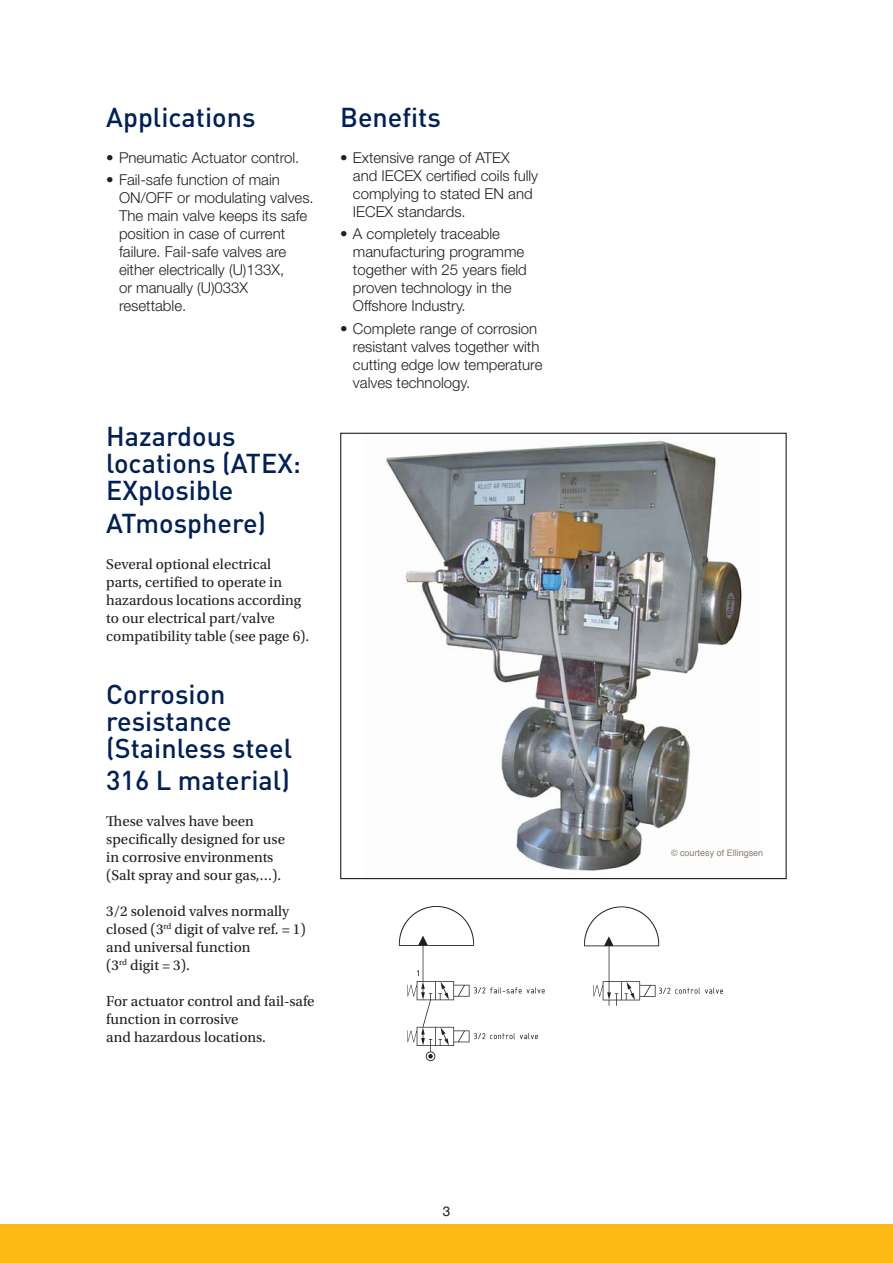
<style>
.page{position:relative;width:893px;height:1263px;background:#fff}
.page>*{position:absolute;margin:0;border:0;box-sizing:border-box;transform-origin:0 0}
.t1{font:500 27px/27px "DINOT";color:#002057}
.t2{font:300 15px/18px "Helvetica Neue LT Std";color:#231f20}
.t3{font:15px/18px "Utopia Std";color:#231f20}
.t4{font:13.5px "Helvetica";color:#231f20}
.t5{font:9px "Helvetica";color:#887d6e}
</style>
<div class="page">
<div style="left:0;top:1225px;width:893px;height:38px;background:#fdb813"></div>
<img style="left:386px;top:440px;width:356px;height:431px">
<img style="left:398px;top:906px;width:326px;height:155px">
<h1 class="t1" style="left:106px;top:106px;width:151px">Applications</h1>
<p class="t2" style="left:106px;top:150px;width:195px">• Pneumatic Actuator control.</p>
<p class="t2" style="left:119px;top:172px;width:196px;text-indent:-13px">• Fail-safe function of main<br>ON/OFF or modulating valves.<br>The main valve keeps its safe position in case of current failure. Fail-safe valves are either electrically (U)133X,<br>or manually (U)033X resettable.</p>
<h1 class="t1" style="left:106px;top:426px;width:196px">Hazardous locations (ATEX:<br>EXplosible</h1>
<h1 class="t1" style="left:106px;top:512px;width:161px">ATmosphere)</h1>
<p class="t3" style="left:106px;top:556px;width:204px">Several optional electrical parts, certified to operate in hazardous locations according to our electrical part/valve compatibility table (see page 6).</p>
<h1 class="t1" style="left:106px;top:683px;width:187px">Corrosion resistance (Stainless steel</h1>
<h1 class="t1" style="left:106px;top:769px;width:185px">316 L material)</h1>
<p class="t3" style="left:106px;top:814px;width:180px">These valves have been specifically designed for use in corrosive environments (Salt spray and sour gas,…).</p>
<p class="t3" style="left:106px;top:904px;width:201px">3/2 solenoid valves normally closed (3<sup>rd</sup> digit of valve ref. = 1) and universal function<br>(3<sup>rd</sup> digit = 3).</p>
<p class="t3" style="left:106px;top:994px;width:210px">For actuator control and fail-safe function in corrosive<br>and hazardous locations.</p>
<h1 class="t1" style="left:340px;top:106px;width:102px">Benefits</h1>
<p class="t2" style="left:353px;top:150px;width:187px;text-indent:-13px">• Extensive range of ATEX<br>and IECEX certified coils fully complying to stated EN and<br>IECEX standards.</p>
<p class="t2" style="left:353px;top:226px;width:175px;text-indent:-13px">• A completely traceable manufacturing programme together with 25 years field proven technology in the<br>Offshore Industry.</p>
<p class="t2" style="left:353px;top:320px;width:191px;text-indent:-13px">• Complete range of corrosion resistant valves together with cutting edge low temperature valves technology.</p>
<p class="t4" style="left:443px;top:1206px;width:9px">3</p>
<p class="t5" style="left:671px;top:849px;width:94px">© courtesy of Ellingsen</p>
</div>
